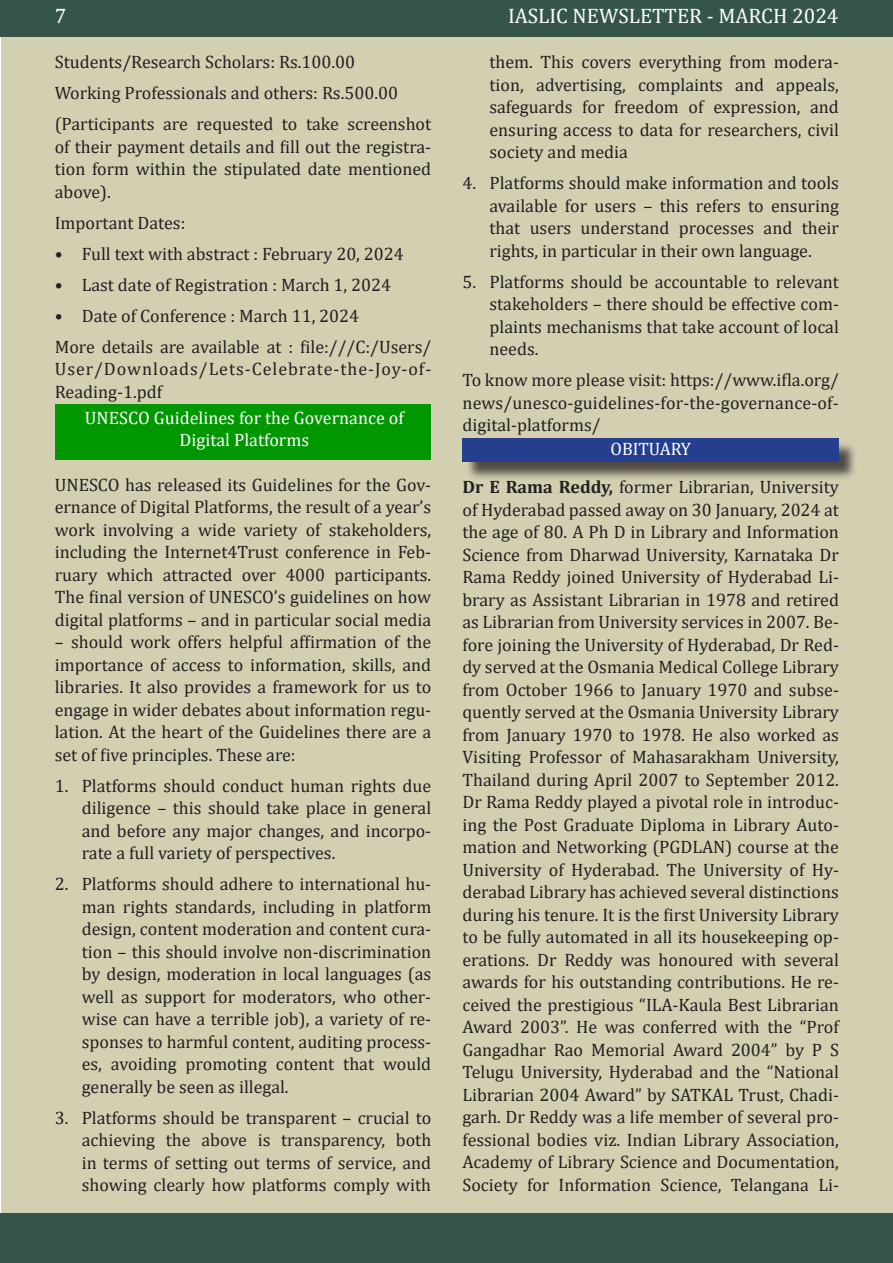
<style>
.page{position:relative;width:893px;height:1263px;background:#fff}
.page>*{position:absolute;margin:0;border:0;box-sizing:border-box;transform-origin:0 0}
.t1{font:21px "Cambria";color:#fff}
.t2{font:18px/22.5px "Cambria";color:#231f20;text-align:justify}
.t3{font:18px/22.5px "Cambria";color:#fffeff;text-align:center}
.t4{font:18px "Cambria";color:#fff}
.s1{font-weight:700}
</style>
<div class="page">
<div style="left:2px;top:0;width:891px;height:1263px;background:#d3d0b2"></div>
<div style="left:0;top:1214px;width:893px;height:49px;background:#345547"></div>
<div style="left:0;top:0;width:893px;height:37px;background:#345547"></div>
<div style="left:55px;top:404px;width:375px;height:56px;background:#009701"></div>
<div style="left:465px;top:441px;width:393px;height:40px;background:#231f20;opacity:.75"></div>
<div style="left:462px;top:439px;width:377px;height:23px;background:#253f8e"></div>
<p class="t1" style="left:55px;top:4px;width:13px">7</p>
<p class="t1" style="left:508px;top:4px;width:332px">IASLIC NEWSLETTER - MARCH 2024</p>
<p class="t2" style="left:489px;top:51px;width:351px">them. This covers everything from modera&shy;tion, advertising, complaints and appeals, safeguards for freedom of expression, and ensuring access to data for researchers, civil society and media</p>
<p class="t2" style="left:489px;top:172px;width:351px;text-indent:-27px">4. Platforms should make information and tools available for users – this refers to ensuring that users understand processes and their rights, in particular in their own language.</p>
<p class="t2" style="left:489px;top:270px;width:351px;text-indent:-27px">5. Platforms should be accountable to relevant stakeholders – there should be effective com&shy;plaints mechanisms that take account of local needs.</p>
<p class="t2" style="left:462px;top:369px;width:378px">To know more please visit: https://www.ifla.org/ news/unesco-guidelines-for-the-governance-of&shy;digital-platforms/</p>
<p class="t4" style="left:610px;top:439px;width:82px">OBITUARY</p>
<p class="t2" style="left:462px;top:476px;width:378px"><span class="s1">Dr E Rama Reddy,</span> former Librarian, University of Hyderabad passed away on 30 January, 2024 at the age of 80. A Ph D in Library and Information Science from Dharwad University, Karnataka Dr Rama Reddy joined University of Hyderabad Li&shy;brary as Assistant Librarian in 1978 and retired as Librarian from University services in 2007. Be&shy;fore joining the University of Hyderabad, Dr Red&shy;dy served at the Osmania Medical College Library from October 1966 to January 1970 and subse&shy;quently served at the Osmania University Library from January 1970 to 1978. He also worked as Visiting Professor of Mahasarakham University, Thailand during April 2007 to September 2012.<br>Dr Rama Reddy played a pivotal role in introduc&shy;ing the Post Graduate Diploma in Library Auto&shy;mation and Networking (PGDLAN) course at the University of Hyderabad. The University of Hy&shy;derabad Library has achieved several distinctions during his tenure. It is the first University Library to be fully automated in all its housekeeping op&shy;erations. Dr Reddy was honoured with several awards for his outstanding contributions. He re&shy;ceived the prestigious “ILA-Kaula Best Librarian Award 2003”. He was conferred with the “Prof Gangadhar Rao Memorial Award 2004” by P S Telugu University, Hyderabad and the “National Librarian 2004 Award” by SATKAL Trust, Chadi&shy;garh. Dr Reddy was a life member of several pro&shy;fessional bodies viz. Indian Library Association, Academy of Library Science and Documentation, Society for Information Science, Telangana Li-</p>
<p class="t2" style="left:55px;top:51px;width:302px">Students/Research Scholars: Rs.100.00</p>
<p class="t2" style="left:55px;top:82px;width:345px">Working Professionals and others: Rs.500.00</p>
<p class="t2" style="left:55px;top:113px;width:378px">(Participants are requested to take screenshot of their payment details and fill out the registra&shy;tion form within the stipulated date mentioned above).</p>
<p class="t2" style="left:55px;top:211px;width:132px">Important Dates:</p>
<p class="t2" style="left:55px;top:242px;width:351px">• Full text with abstract : February 20, 2024</p>
<p class="t2" style="left:55px;top:273px;width:338px">• Last date of Registration : March 1, 2024</p>
<p class="t2" style="left:55px;top:304px;width:306px">• Date of Conference : March 11, 2024</p>
<p class="t2" style="left:55px;top:335px;width:378px">More details are available at : file:///C:/Users/ User/Downloads/Lets-Celebrate-the-Joy-of-Reading-1.pdf</p>
<p class="t3" style="left:85px;top:406px;width:320px">UNESCO Guidelines for the Governance of<br>Digital Platforms</p>
<p class="t2" style="left:55px;top:473px;width:378px">UNESCO has released its Guidelines for the Gov&shy;ernance of Digital Platforms, the result of a year’s work involving a wide variety of stakeholders, including the Internet4Trust conference in Feb&shy;ruary which attracted over 4000 participants.<br>The final version of UNESCO’s guidelines on how digital platforms – and in particular social media</p>
<p class="t2" style="left:55px;top:631px;width:378px">– should work offers helpful affirmation of the importance of access to information, skills, and libraries. It also provides a framework for us to engage in wider debates about information regu&shy;lation. At the heart of the Guidelines there are a set of five principles. These are:</p>
<p class="t2" style="left:82px;top:774px;width:351px;text-indent:-27px">1. Platforms should conduct human rights due diligence – this should take place in general and before any major changes, and incorpo&shy;rate a full variety of perspectives.</p>
<p class="t2" style="left:82px;top:873px;width:351px;text-indent:-27px">2. Platforms should adhere to international hu&shy;man rights standards, including in platform design, content moderation and content cura&shy;tion – this should involve non-discrimination by design, moderation in local languages (as well as support for moderators, who other&shy;wise can have a terrible job), a variety of re&shy;sponses to harmful content, auditing process&shy;es, avoiding promoting content that would generally be seen as illegal.</p>
<p class="t2" style="left:82px;top:1106px;width:351px;text-indent:-27px">3. Platforms should be transparent – crucial to achieving the above is transparency, both in terms of setting out terms of service, and showing clearly how platforms comply with</p>
</div>
